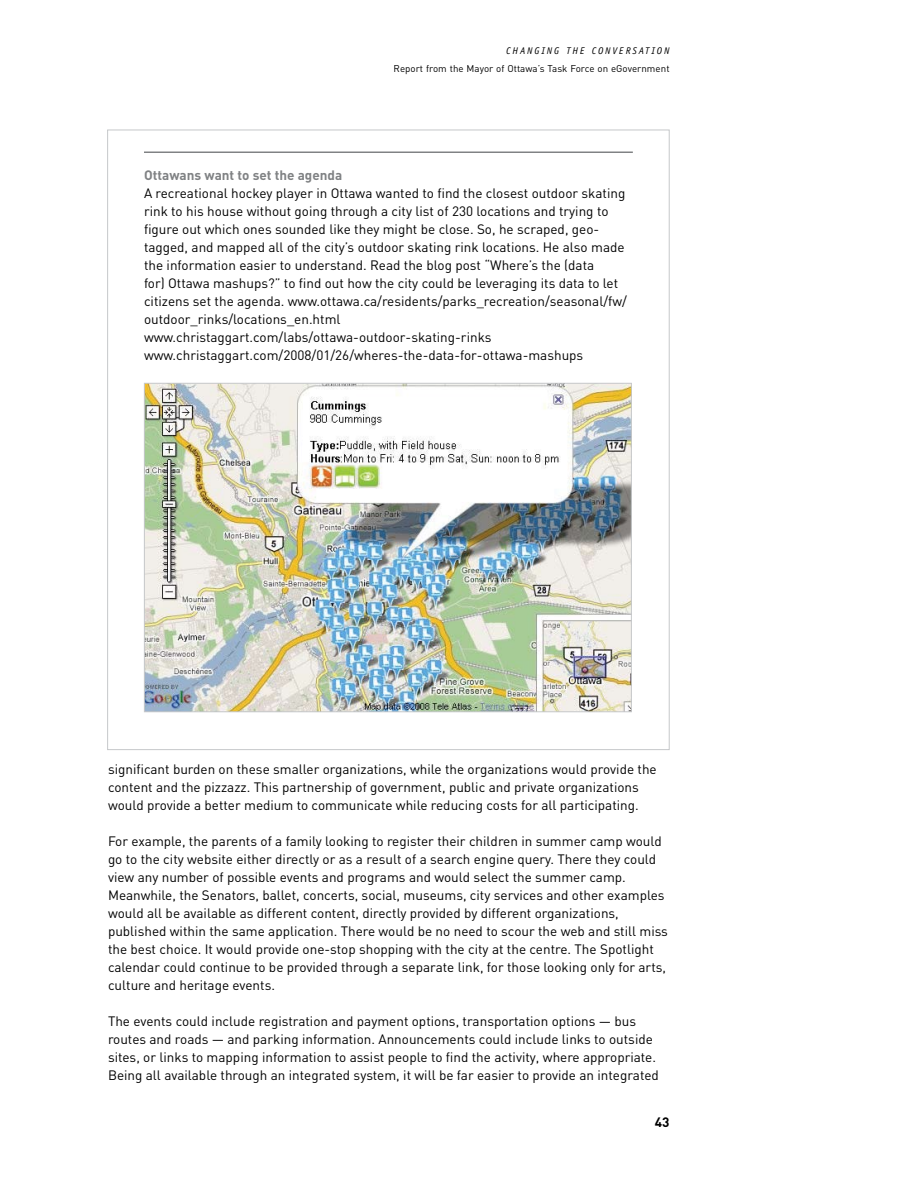
<style>
.page{position:relative;width:918px;height:1188px;background:#fff}
.page>*{position:absolute;margin:0;border:0;box-sizing:border-box;transform-origin:0 0}
.t1{font:13.5px/18px "DIN";color:#000}
.t2{font:700 13.5px "DIN";color:#808284}
.t3{font:700 13.5px "DIN";color:#000}
.t4{font:9.75px "DIN";letter-spacing:.005em;color:#000}
.t5{font:italic 9.75px "Officina Sans";letter-spacing:.2em;color:#000}
</style>
<div class="page">
<hr style="left:144px;top:152px;width:489px;height:1px;background:#808284">
<img style="left:146px;top:385px;width:484px;height:325px">
<div style="left:144px;top:383px;width:488px;height:329px;border:1px solid #c6c8ca"></div>
<p class="t5" style="left:506px;top:45px;width:165px">CHANGING THE CONVERSATION</p>
<p class="t4" style="left:394px;top:62px;width:277px">Report from the Mayor of Ottawa’s Task Force on eGovernment</p>
<p class="t2" style="left:144px;top:166px;width:200px">Ottawans want to set the agenda</p>
<p class="t1" style="left:144px;top:184px;width:484px">A recreational hockey player in Ottawa wanted to find the closest outdoor skating rink to his house without going through a city list of 230 locations and trying to figure out which ones sounded like they might be close. So, he scraped, geo&shy;tagged, and mapped all of the city’s outdoor skating rink locations. He also made the information easier to understand. Read the blog post “Where’s the (data<br>for) Ottawa mashups?” to find out how the city could be leveraging its data to let citizens set the agenda. www.ottawa.ca/residents/parks_recreation/seasonal/fw/ outdoor_rinks/locations_en.html www.christaggart.com/labs/ottawa-outdoor-skating-rinks www.christaggart.com/2008/01/26/wheres-the-data-for-ottawa-mashups</p>
<p class="t1" style="left:108px;top:760px;width:550px">significant burden on these smaller organizations, while the organizations would provide the content and the pizzazz. This partnership of government, public and private organizations would provide a better medium to communicate while reducing costs for all participating.</p>
<p class="t1" style="left:108px;top:832px;width:562px">For example, the parents of a family looking to register their children in summer camp would go to the city website either directly or as a result of a search engine query. There they could view any number of possible events and programs and would select the summer camp.<br>Meanwhile, the Senators, ballet, concerts, social, museums, city services and other examples would all be available as different content, directly provided by different organizations, published within the same application. There would be no need to scour the web and still miss the best choice. It would provide one-stop shopping with the city at the centre. The Spotlight calendar could continue to be provided through a separate link, for those looking only for arts, culture and heritage events.</p>
<p class="t1" style="left:108px;top:1012px;width:552px">The events could include registration and payment options, transportation options — bus routes and roads — and parking information. Announcements could include links to outside sites, or links to mapping information to assist people to find the activity, where appropriate.<br>Being all available through an integrated system, it will be far easier to provide an integrated</p>
<p class="t3" style="left:655px;top:1114px;width:16px">43</p>
</div>
